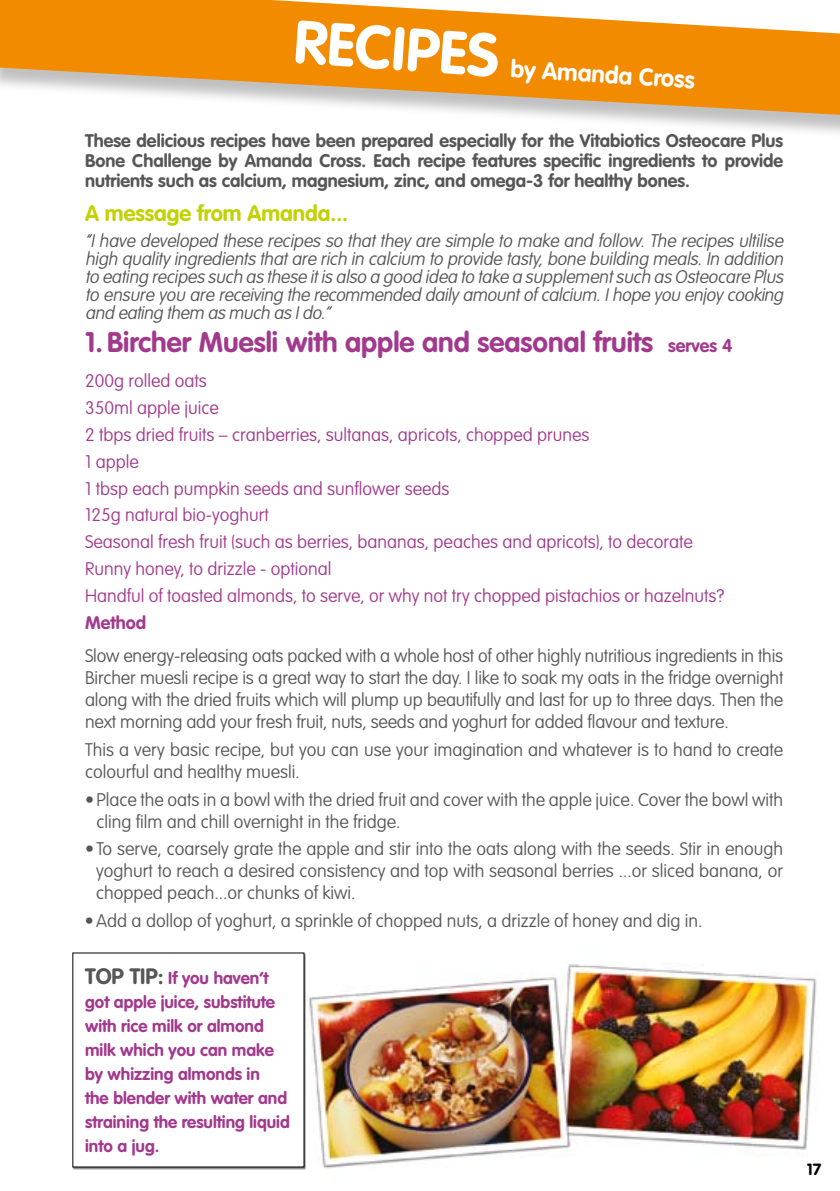
<style>
.page{position:relative;width:840px;height:1191px;background:#fff}
.page>*{position:absolute;margin:0;border:0;box-sizing:border-box;transform-origin:0 0}
.t1{font:700 60px "VAG Rounded";color:#fff}
.t2{font:700 28px "VAG Rounded";color:#a2398d}
.t3{font:700 24px "VAG Rounded";color:#fff}
.t4{font:700 22px "VAG Rounded";color:#c2d100}
.t5{font:100 18px/22px "VAG Rounded";color:#575656;text-align:justify}
.t6{font:italic 100 18px/18px "VAG Rounded";color:#575656;text-align:justify}
.t7{font:100 18px/26.8px "VAG Rounded";color:#a2398d}
.t8{font:700 18px/20px "VAG Rounded";color:#575656;text-align:justify}
.t9{font:700 18px "VAG Rounded";color:#a2398d}
.t10{font:700 17px/24px "VAG Rounded";color:#a2398d}
.t11{font:700 16px "VAG Rounded";color:#000}
.s1{font-size:18px}
.s2{font-size:22px;color:#575656}
</style>
<div class="page">
<img style="left:304px;top:952px;width:513px;height:217px">
<div style="left:72px;top:953px;width:234px;height:217px;background:#000;opacity:.5"></div>
<div style="left:73px;top:953px;width:231px;height:214px;background:#fff"></div>
<div style="left:0;top:0;width:839px;height:139px;background:#000;opacity:.25"></div>
<svg style="left:0;top:0;width:839px;height:115px;fill:#f28b00"></svg>
<h1 class="t1" style="left:296px;top:6px;width:207px;rotate:4deg">RECIPES</h1>
<h3 class="t3" style="left:511px;top:54px;width:189px;rotate:4deg">by Amanda Cross</h3>
<p class="t8" style="left:85px;top:130px;width:699px">These delicious recipes have been prepared especially for the Vitabiotics Osteocare Plus Bone Challenge by Amanda Cross. Each recipe features specific ingredients to provide nutrients such as calcium, magnesium, zinc, and omega-3 for healthy bones.</p>
<p class="t4" style="left:85px;top:200px;width:264px">A message from Amanda...</p>
<p class="t6" style="left:85px;top:231px;width:703px">‘‘I have developed these recipes so that they are simple to make and follow. The recipes ultilise high quality ingredients thatare rich in calcium to provide tasty,bone building meals.In addition to eating recipes such as these itis also a good idea to take a supplementsuch as Osteocare Plus to ensure you are receiving the recommended dailyamountof calcium.Ihope you enjoycooking and eating them as much as Ido.”</p>
<h2 class="t2" style="left:85px;top:325px;width:648px">1. Bircher Muesli with apple and seasonal fruits <span class="s1">serves 4</span></h2>
<p class="t7" style="left:85px;top:367px;width:640px">200g rolled oats<br>350ml apple juice<br>2 tbps dried fruits – cranberries, sultanas, apricots, chopped prunes<br>1 apple<br>1 tbsp each pumpkin seeds and sunflower seeds<br>125g natural bio-yoghurt<br>Seasonal fresh fruit (such as berries, bananas, peaches and apricots), to decorate Runny honey, to drizzle - optional<br>Handful of toasted almonds, to serve, or why not try chopped pistachios or hazelnuts?</p>
<p class="t9" style="left:85px;top:612px;width:63px">Method</p>
<p class="t5" style="left:85px;top:645px;width:699px">Slow energy-releasing oats packed with a whole host of other highly nutritious ingredients in this Bircher muesli recipe is a great way to start the day. I like to soak my oats in the fridge overnight along with the dried fruits which will plump up beautifully and last for up to three days. Then the next morning add your fresh fruit, nuts, seeds and yoghurt for added flavour and texture.</p>
<p class="t5" style="left:85px;top:738px;width:699px">This a very basic recipe, but you can use your imagination and whatever is to hand to create colourful and healthy muesli.</p>
<p class="t5" style="left:96px;top:788px;width:687px;text-indent:-11px">• Place the oats in a bowl with the dried fruit and cover with the apple juice. Cover the bowl with cling film and chill overnight in the fridge.</p>
<p class="t5" style="left:96px;top:838px;width:687px;text-indent:-11px">• To serve, coarsely grate the apple and stir into the oats along with the seeds. Stir in enough yoghurt to reach a desired consistency and top with seasonal berries ...or sliced banana, or chopped peach...or chunks of kiwi.</p>
<p class="t5" style="left:85px;top:909px;width:618px">• Add a dollop of yoghurt, a sprinkle of chopped nuts, a drizzle of honey and dig in.</p>
<p class="t10" style="left:85px;top:965px;width:206px"><span class="s2">Top Tip:</span> If you haven’t got apple juice, substitute with rice milk or almond milk which you can make by whizzing almonds in<br>the blender with water and straining the resulting liquid into a jug.</p>
<p class="t11" style="left:806px;top:1160px;width:16px">17</p>
</div>
